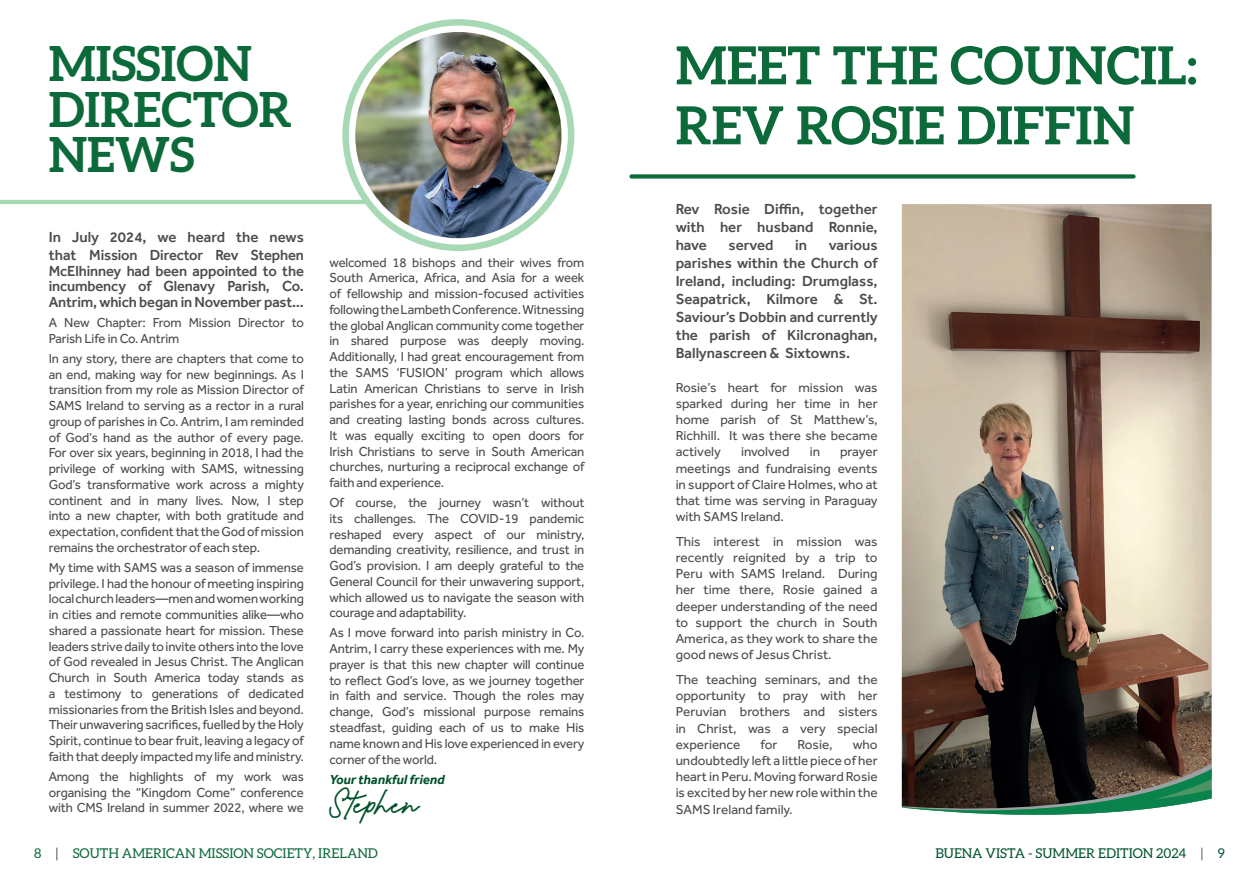
<style>
.page{position:relative;width:1259px;height:893px;background:#fff}
.page>*{position:absolute;margin:0;border:0;box-sizing:border-box;transform-origin:0 0}
.t1{font:700 52.5px/60px "Aleo";color:#0b693a}
.t2{font:700 48.45px/45.5px "Aleo";color:#0b693a}
.t3{font:31.5px "Amanda Signature";letter-spacing:-.04em;color:#00522b}
.t4{font:500 15px/18px "Effra";color:#4b4c4d;text-align:justify}
.t5{font:13.5px/15.8px "Effra";letter-spacing:-.01em;color:#4b4c4d;text-align:justify}
.t6{font:13.5px "Aleo";color:#0b693a}
.t7{font:13.5px "Aleo";color:#00522e}
.t8{font:italic 700 13.5px "Effra";color:#00522b}
.s1{color:#4b4c4d}
.s2{color:#57585a}
</style>
<div class="page">
<div style="left:629px;top:174px;width:506px;height:5px;background:#0b693a;border-radius:2px"></div>
<svg style="left:0;top:200px;width:369px;height:4px"></svg>
<svg style="left:346px;top:22px;width:225px;height:226px"></svg>
<div style="left:342px;top:19px;width:232px;height:232px;border:6px solid #a8d9b5;border-radius:50%"></div>
<img style="left:355px;top:32px;width:206px;height:206px;border-radius:103px">
<img style="left:902px;top:204px;width:309px;height:502px">
<svg style="left:902px;top:706px;width:309px;height:109px;background:#383a2f"></svg>
<p class="t2" style="left:49px;top:40px;width:245px">MISSION<br>DIRECTOR<br>NEWS</p>
<p class="t4" style="left:49px;top:228px;width:257px">In July 2024, we heard the news that Mission Director Rev Stephen</p>
<p class="t4" style="left:49px;top:262px;width:257px;line-height:15.8px">McElhinney had been appointed to the incumbency of Glenavy Parish, Co.<br>Antrim, which began in November past…</p>
<p class="t5" style="left:49px;top:314px;width:257px">A New Chapter: From Mission Director to<br>Parish Life in Co. Antrim</p>
<p class="t5" style="left:49px;top:350px;width:257px">In any story, there are chapters that come to an end, making way for new beginnings. As I transition from my role as Mission Director of SAMS Ireland to serving as a rector in a rural group of parishes in Co. Antrim, I am reminded of God’s hand as the author of every page.<br>For over six years, beginning in 2018, I had the privilege of working with SAMS, witnessing God’s transformative work across a mighty continent and in many lives. Now, I step into a new chapter, with both gratitude and expectation, confident that the God of mission remains the orchestrator of each step.</p>
<p class="t5" style="left:49px;top:559px;width:257px">My time with SAMS was a season of immense privilege. I had the honour of meeting inspiring local church leaders—men and women working in cities and remote communities alike—who shared a passionate heart for mission. These leaders strive daily to invite others into the love of God revealed in Jesus Christ. The Anglican Church in South America today stands as a testimony to generations of dedicated missionaries from the British Isles and beyond.<br>Their unwavering sacrifices, fuelled by the Holy Spirit, continue to bear fruit, leaving a legacy of faith that deeply impacted my life and ministry.</p>
<p class="t5" style="left:49px;top:768px;width:257px">Among the highlights of my work was organising the “Kingdom Come” conference with CMS Ireland in summer 2022, where we</p>
<p class="t5" style="left:329px;top:254px;width:256px">welcomed 18 bishops and their wives from South America, Africa, and Asia for a week of fellowship and mission-focused activities following the Lambeth Conference. Witnessing the global Anglican community come together in shared purpose was deeply moving.<br>Additionally, I had great encouragement from the SAMS ‘FUSION’ program which allows Latin American Christians to serve in Irish parishes for a year, enriching our communities and creating lasting bonds across cultures.<br>It was equally exciting to open doors for Irish Christians to serve in South American churches, nurturing a reciprocal exchange of faith and experience.</p>
<p class="t5" style="left:329px;top:495px;width:256px">Of course, the journey wasn’t without its challenges. The COVID-19 pandemic reshaped every aspect of our ministry, demanding creativity, resilience, and trust in God’s provision. I am deeply grateful to the General Council for their unwavering support, which allowed us to navigate the season with courage and adaptability.</p>
<p class="t5" style="left:329px;top:625px;width:256px">As I move forward into parish ministry in Co.<br>Antrim, I carry these experiences with me. My prayer is that this new chapter will continue to reflect God’s love, as we journey together in faith and service. Though the roles may change, God’s missional purpose remains steadfast, guiding each of us to make His name known and His love experienced in every corner of the world.</p>
<p class="t8" style="left:329px;top:772px;width:117px">Your thankful friend</p>
<p class="t3" style="left:329px;top:784px;width:91px">Stephen</p>
<p class="t1" style="left:675px;top:34px;width:523px">MEET THE COUNCIL:<br>REV ROSIE DIFFIN</p>
<p class="t4" style="left:675px;top:200px;width:203px">Rev Rosie Diffin, together with her husband Ronnie, have</p>
<p class="t4" style="left:675px;top:236px;width:203px;text-indent:153px">various parishes within the Church of Ireland, including: Drumglass, Seapatrick, Kilmore &amp; St.<br>Saviour’s Dobbin and currently the parish of Kilcronaghan, Ballynascreen &amp; Sixtowns.</p>
<p class="t5" style="left:675px;top:379px;width:203px;line-height:16.2px">Rosie’s heart for mission was sparked during her time in her home parish of St Matthew’s, Richhill. It was there she became actively</p>
<p class="t4" style="left:728px;top:236px;width:46px">served</p>
<p class="t4" style="left:795px;top:236px;width:13px">in</p>
<p class="t5" style="left:741px;top:444px;width:50px">involved</p>
<p class="t5" style="left:809px;top:444px;width:12px">in</p>
<p class="t5" style="left:675px;top:444px;width:203px;line-height:16.2px;text-indent:164px">prayer meetings and fundraising events in support of Claire Holmes, who at that time was serving in Paraguay with SAMS Ireland.</p>
<p class="t5" style="left:675px;top:533px;width:203px;line-height:16.2px">This interest in mission was recently reignited by a trip to Peru with SAMS Ireland. During her time there, Rosie gained a deeper understanding of the need to support the church in South America, as they work to share the good news of Jesus Christ.</p>
<p class="t5" style="left:675px;top:671px;width:203px;line-height:16.2px">The teaching seminars, and the opportunity to pray with her Peruvian brothers and sisters in Christ, was a very special experience</p>
<p class="t5" style="left:760px;top:736px;width:18px">for</p>
<p class="t5" style="left:797px;top:736px;width:37px">Rosie,</p>
<p class="t5" style="left:675px;top:736px;width:203px;line-height:16.2px;text-indent:177px">who undoubtedly left a little piece of her heart in Peru. Moving forward Rosie is excited by her new role within the SAMS Ireland family.</p>
<p class="t6" style="left:34px;top:846px;width:345px">8 <span class="s1">|</span> SOUTH AMERICAN MISSION SOCIETY, IRELAND</p>
<p class="t7" style="left:935px;top:846px;width:291px">BUENA VISTA - SUMMER EDITION 2024 <span class="s2">|</span> 9</p>
</div>
